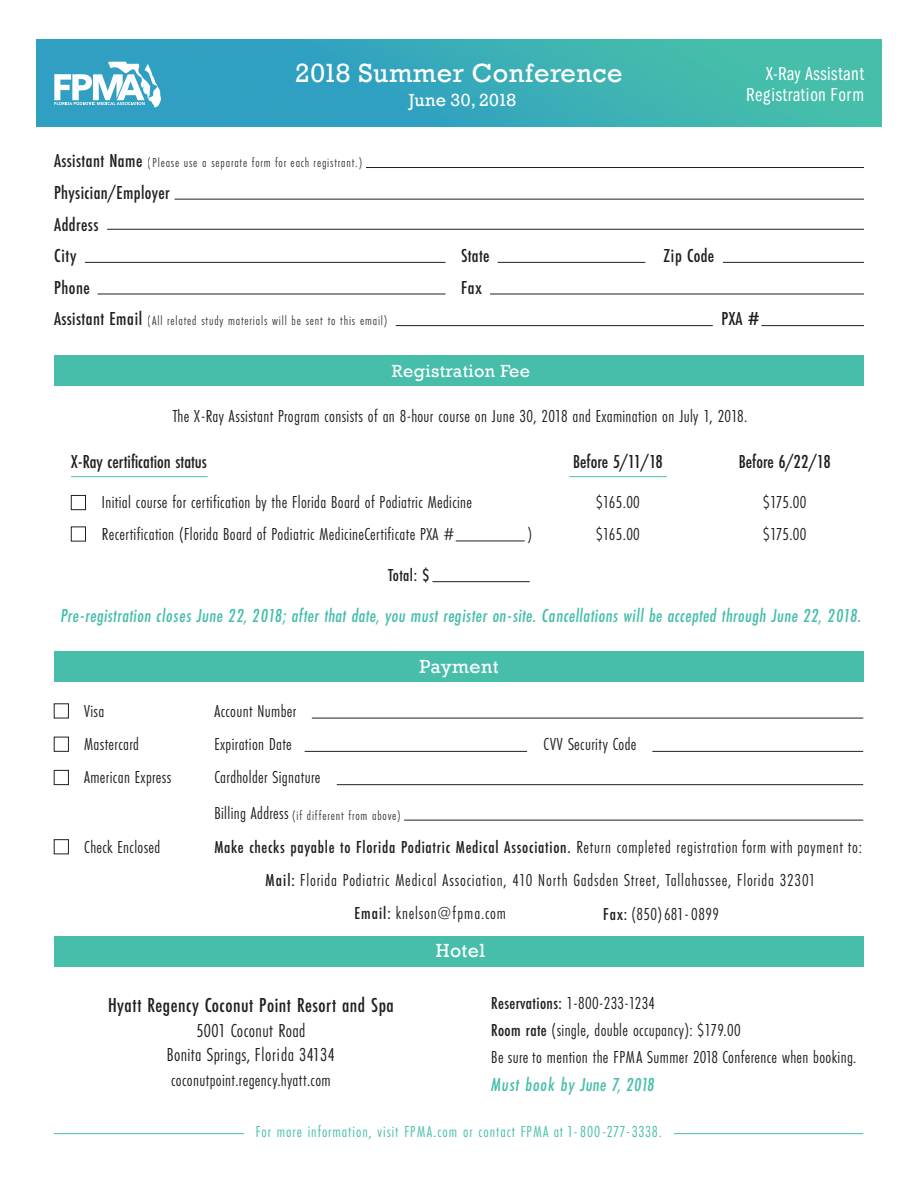
<style>
.page{position:relative;width:918px;height:1188px;background:#fff}
.page>*{position:absolute;margin:0;border:0;box-sizing:border-box;transform-origin:0 0}
.t1{font:27px "Rockwell";letter-spacing:.02em;color:#fff}
.t2{font:500 21px "Futura PT Cond";letter-spacing:.025em;color:#231f20}
.t3{font:italic 500 19.5px "Futura PT Cond";letter-spacing:.02em;color:#46beaa}
.t4{font:500 19.5px "Futura PT Cond";letter-spacing:.02em;color:#231f20}
.t5{font:500 19.5px "Futura PT Cond";color:#231f20}
.t6{font:19.5px "Futura PT Cond";letter-spacing:.02em;color:#231f20}
.t7{font:19.5px "Franklin Gothic URW Com Boo";letter-spacing:.025em;color:#fff}
.t8{font:19.5px "Rockwell";letter-spacing:.02em;color:#fff}
.t9{font:18px "Futura PT Cond";letter-spacing:.02em;color:#231f20}
.t10{font:18px "Futura PT Cond";letter-spacing:.045em;color:#231f20}
.t11{font:500 18px "Futura PT Cond";letter-spacing:.04em;color:#231f20}
.t12{font:18px "Rockwell";letter-spacing:.02em;color:#fff}
.t13{font:16.5px "Futura PT Cond";letter-spacing:.06em;color:#46beaa}
.t14{font:13.5px "Futura PT Cond";letter-spacing:.06em;color:#231f20}
.s1{font-weight:500;font-size:19.5px}
.s2{font-weight:400}
.s3{font-weight:500}
</style>
<div class="page">
<div style="left:54px;top:355px;width:810px;height:31px;background:#46beaa"></div>
<div style="left:54px;top:651px;width:810px;height:31px;background:#46beaa"></div>
<div style="left:54px;top:936px;width:810px;height:30px;background:#46beaa"></div>
<div style="left:36px;top:39px;width:846px;height:88px;background:linear-gradient(to right,#2a98c7,#47bfa9)"></div>
<svg style="left:54px;top:62px;width:107px;height:45px"></svg>
<hr style="left:175px;top:199px;width:689px;height:1px;background:#231f20">
<hr style="left:107px;top:229px;width:757px;height:1px;background:#231f20">
<hr style="left:98px;top:294px;width:348px;height:1px;background:#231f20">
<hr style="left:490px;top:294px;width:374px;height:1px;background:#231f20">
<hr style="left:396px;top:325px;width:317px;height:1px;background:#231f20">
<hr style="left:761px;top:325px;width:103px;height:1px;background:#231f20">
<hr style="left:85px;top:262px;width:360px;height:1px;background:#231f20">
<hr style="left:498px;top:262px;width:147px;height:1px;background:#231f20">
<hr style="left:723px;top:262px;width:141px;height:1px;background:#231f20">
<hr style="left:54px;top:1133px;width:809px;height:1px;background:#46beaa">
<div style="left:244px;top:1125px;width:430px;height:14px;background:#fff"></div>
<hr style="left:432px;top:581px;width:98px;height:1px;background:#231f20">
<hr style="left:569px;top:476px;width:98px;height:1px;background:#46beaa">
<hr style="left:456px;top:541px;width:69px;height:1px;background:#231f20">
<hr style="left:71px;top:476px;width:137px;height:1px;background:#46beaa">
<div style="left:71px;top:495px;width:15px;height:15px;border:1px solid #231f20"></div>
<div style="left:71px;top:527px;width:15px;height:14px;border:1px solid #231f20"></div>
<hr style="left:312px;top:718px;width:551px;height:1px;background:#231f20">
<hr style="left:337px;top:784px;width:526px;height:1px;background:#231f20">
<hr style="left:404px;top:820px;width:459px;height:1px;background:#231f20">
<hr style="left:305px;top:751px;width:222px;height:1px;background:#231f20">
<hr style="left:652px;top:751px;width:211px;height:1px;background:#231f20">
<div style="left:54px;top:704px;width:15px;height:14px;border:1px solid #231f20"></div>
<div style="left:54px;top:737px;width:15px;height:15px;border:1px solid #231f20"></div>
<div style="left:54px;top:770px;width:15px;height:15px;border:1px solid #231f20"></div>
<div style="left:54px;top:839px;width:15px;height:15px;border:1px solid #231f20"></div>
<hr style="left:366px;top:167px;width:498px;height:1px;background:#231f20">
<p class="t1" style="left:295px;top:58px;width:329px">2018 Summer Conference</p>
<p class="t12" style="left:409px;top:90px;width:109px">June 30, 2018</p>
<p class="t14" style="left:54px;top:155px;width:310px"><span class="s1">Assistant Name</span> (Please use a separate form for each registrant.)</p>
<p class="t4" style="left:54px;top:181px;width:117px">Physician/Employer</p>
<p class="t4" style="left:54px;top:213px;width:46px">Address</p>
<p class="t4" style="left:54px;top:244px;width:24px">City</p>
<p class="t4" style="left:461px;top:244px;width:30px">State</p>
<p class="t4" style="left:664px;top:244px;width:52px">Zip Code</p>
<p class="t7" style="left:766px;top:60px;width:100px">X-Ray Assistant</p>
<p class="t7" style="left:746px;top:81px;width:119px">Registration Form</p>
<p class="t4" style="left:54px;top:276px;width:37px">Phone</p>
<p class="t4" style="left:461px;top:276px;width:22px">Fax</p>
<p class="t4" style="left:54px;top:307px;width:90px">Assistant Email</p>
<p class="t4" style="left:722px;top:307px;width:40px">PXA #</p>
<p class="t14" style="left:148px;top:313px;width:241px">(All related study materials will be sent to this email)</p>
<p class="t12" style="left:392px;top:361px;width:140px">Registration Fee</p>
<p class="t9" style="left:173px;top:405px;width:576px">The X-Ray Assistant Program consists of an 8-hour course on June 30, 2018 and Examination on July 1, 2018.</p>
<p class="t5" style="left:71px;top:450px;width:137px">X-Ray certification status</p>
<p class="t5" style="left:573px;top:450px;width:91px">Before 5/11/18</p>
<p class="t5" style="left:739px;top:450px;width:94px">Before 6/22/18</p>
<p class="t9" style="left:102px;top:491px;width:372px">Initial course for certification by the Florida Board of Podiatric Medicine</p>
<p class="t9" style="left:596px;top:491px;width:45px">$165.00</p>
<p class="t9" style="left:763px;top:491px;width:45px">$175.00</p>
<p class="t9" style="left:596px;top:523px;width:45px">$165.00</p>
<p class="t9" style="left:763px;top:523px;width:45px">$175.00</p>
<p class="t9" style="left:102px;top:523px;width:354px">Recertification (Florida Board of Podiatric MedicineCertificate PXA #</p>
<p class="t9" style="left:527px;top:523px;width:6px">)</p>
<p class="t11" style="left:388px;top:565px;width:43px">Total: $</p>
<p class="t3" style="left:61px;top:604px;width:802px">Pre-registration closes June 22, 2018; after that date, you must register on-site. Cancellations will be accepted through June 22, 2018.</p>
<p class="t9" style="left:84px;top:700px;width:22px">Visa</p>
<p class="t9" style="left:84px;top:734px;width:56px">Mastercard</p>
<p class="t9" style="left:84px;top:767px;width:88px">American Express</p>
<p class="t9" style="left:84px;top:836px;width:78px">Check Enclosed</p>
<p class="t9" style="left:214px;top:700px;width:83px">Account Number</p>
<p class="t8" style="left:419px;top:655px;width:81px">Payment</p>
<p class="t9" style="left:214px;top:734px;width:79px">Expiration Date</p>
<p class="t9" style="left:543px;top:734px;width:95px">CVV Security Code</p>
<p class="t9" style="left:214px;top:767px;width:108px">Cardholder Signature</p>
<p class="t9" style="left:214px;top:802px;width:76px">Billing Address</p>
<p class="t14" style="left:292px;top:807px;width:110px">(if different from above)</p>
<p class="t11" style="left:214px;top:836px;width:649px">Make checks payable to Florida Podiatric Medical Association. <span class="s2">Return completed registration form with payment to:</span></p>
<p class="t10" style="left:266px;top:870px;width:551px"><span class="s3">Mail:</span> Florida Podiatric Medical Association, 410 North Gadsden Street, Tallahassee, Florida 32301</p>
<p class="t10" style="left:354px;top:902px;width:153px"><span class="s3">Email:</span> knelson@fpma.com</p>
<p class="t9" style="left:603px;top:903px;width:117px"><span class="s3">Fax:</span> (850) 681- 0899</p>
<p class="t8" style="left:436px;top:940px;width:51px">Hotel</p>
<p class="t2" style="left:108px;top:993px;width:287px">Hyatt Regency Coconut Point Resort and Spa</p>
<p class="t6" style="left:196px;top:1019px;width:111px">5001 Coconut Road</p>
<p class="t6" style="left:167px;top:1043px;width:170px">Bonita Springs, Florida 34134</p>
<p class="t9" style="left:171px;top:1069px;width:161px">coconutpoint.regency.hyatt.com</p>
<p class="t9" style="left:491px;top:992px;width:165px"><span class="s3">Reservations:</span> 1-800-233-1234</p>
<p class="t9" style="left:491px;top:1019px;width:251px"><span class="s3">Room rate</span> (single, double occupancy): $179.00</p>
<p class="t9" style="left:491px;top:1046px;width:367px">Be sure to mention the FPMA Summer 2018 Conference when booking.</p>
<p class="t3" style="left:491px;top:1073px;width:165px">Must book by June 7, 2018</p>
<p class="t13" style="left:256px;top:1122px;width:407px">For more information, visit FPMA.com or contact FPMA at 1-800-277-3338.</p>
</div>
